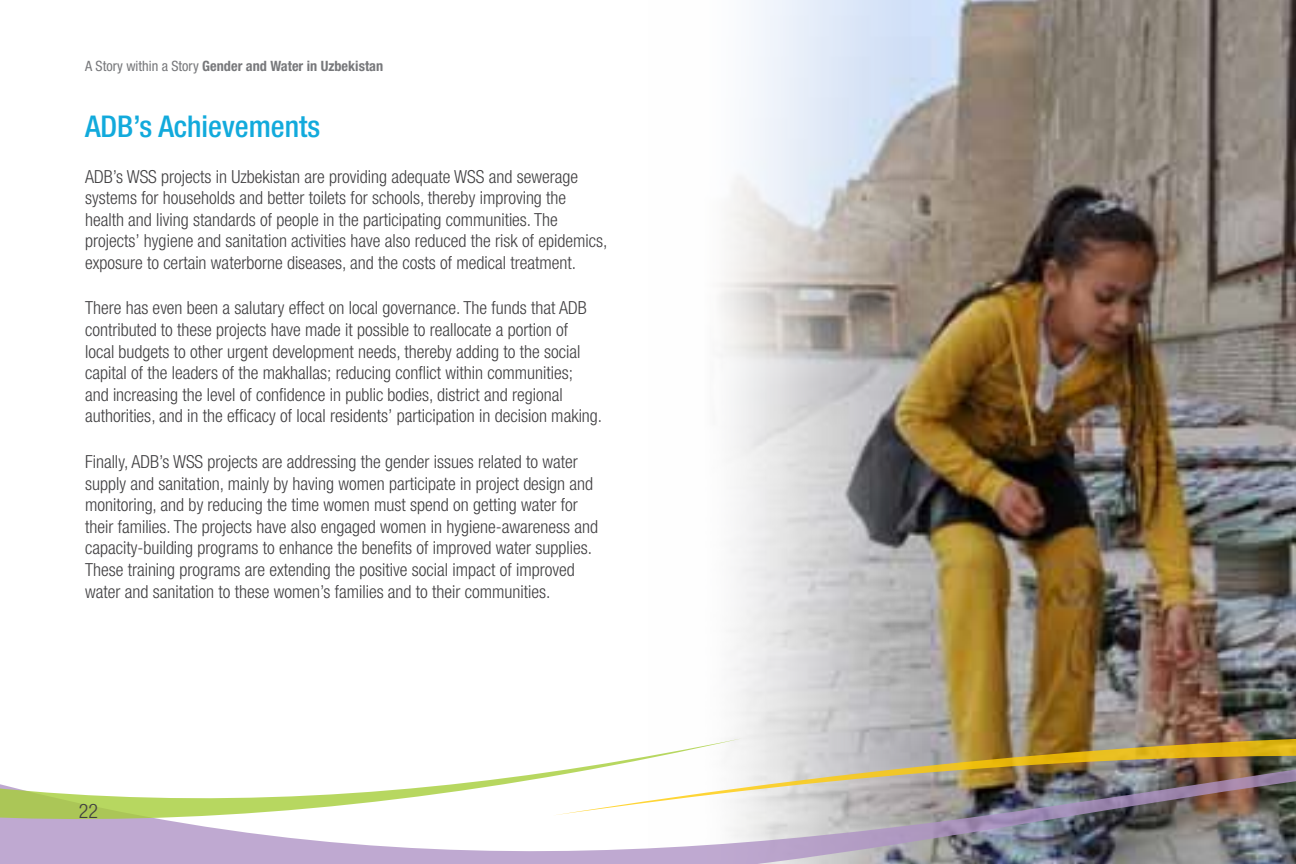
<style>
.page{position:relative;width:1296px;height:864px;background:#fff}
.page>*{position:absolute;margin:0;border:0;box-sizing:border-box;transform-origin:0 0}
.t1{font:500 condensed 30px "Helvetica Neue";color:#12aadc}
.t2{font:300 condensed 20px "Helvetica Neue";color:#414042}
.t3{font:300 condensed 18px/21.6px "Helvetica Neue";color:#414042}
.t4{font:700 condensed 14.2px "Helvetica Neue";color:#77787b}
.s1{font-weight:400}
</style>
<div class="page">
<img style="left:921px;top:0;width:375px;height:700px">
<img style="left:719px;top:0;width:202px;height:700px">
<svg style="left:0;top:700px;width:1296px;height:164px"></svg>
<svg style="left:0;top:641px;width:742px;height:180px"></svg>
<img style="left:552px;top:733px;width:744px;height:131px">
<p class="t4" style="left:85px;top:58px;width:300px"><span class="s1">A Story within a Story</span> Gender and Water in Uzbekistan</p>
<h1 class="t1" style="left:85px;top:108px;width:237px">ADB’s Achievements</h1>
<p class="t3" style="left:85px;top:165px;width:524px">ADB’s WSS projects in Uzbekistan are providing adequate WSS and sewerage systems for households and better toilets for schools, thereby improving the health and living standards of people in the participating communities. The projects’ hygiene and sanitation activities have also reduced the risk of epidemics, exposure to certain waterborne diseases, and the costs of medical treatment.</p>
<p class="t3" style="left:85px;top:297px;width:519px">There has even been a salutary effect on local governance. The funds that ADB contributed to these projects have made it possible to reallocate a portion of<br>local budgets to other urgent development needs, thereby adding to the social capital of the leaders of the makhallas; reducing conflict within communities;<br>and increasing the level of confidence in public bodies, district and regional authorities, and in the efficacy of local residents’ participation in decision making.</p>
<p class="t3" style="left:85px;top:451px;width:515px">Finally, ADB’s WSS projects are addressing the gender issues related to water supply and sanitation, mainly by having women participate in project design and monitoring, and by reducing the time women must spend on getting water for their families. The projects have also engaged women in hygiene-awareness and capacity-building programs to enhance the benefits of improved water supplies.<br>These training programs are extending the positive social impact of improved water and sanitation to these women’s families and to their communities.</p>
<p class="t2" style="left:79px;top:799px;width:21px">22</p>
</div>
